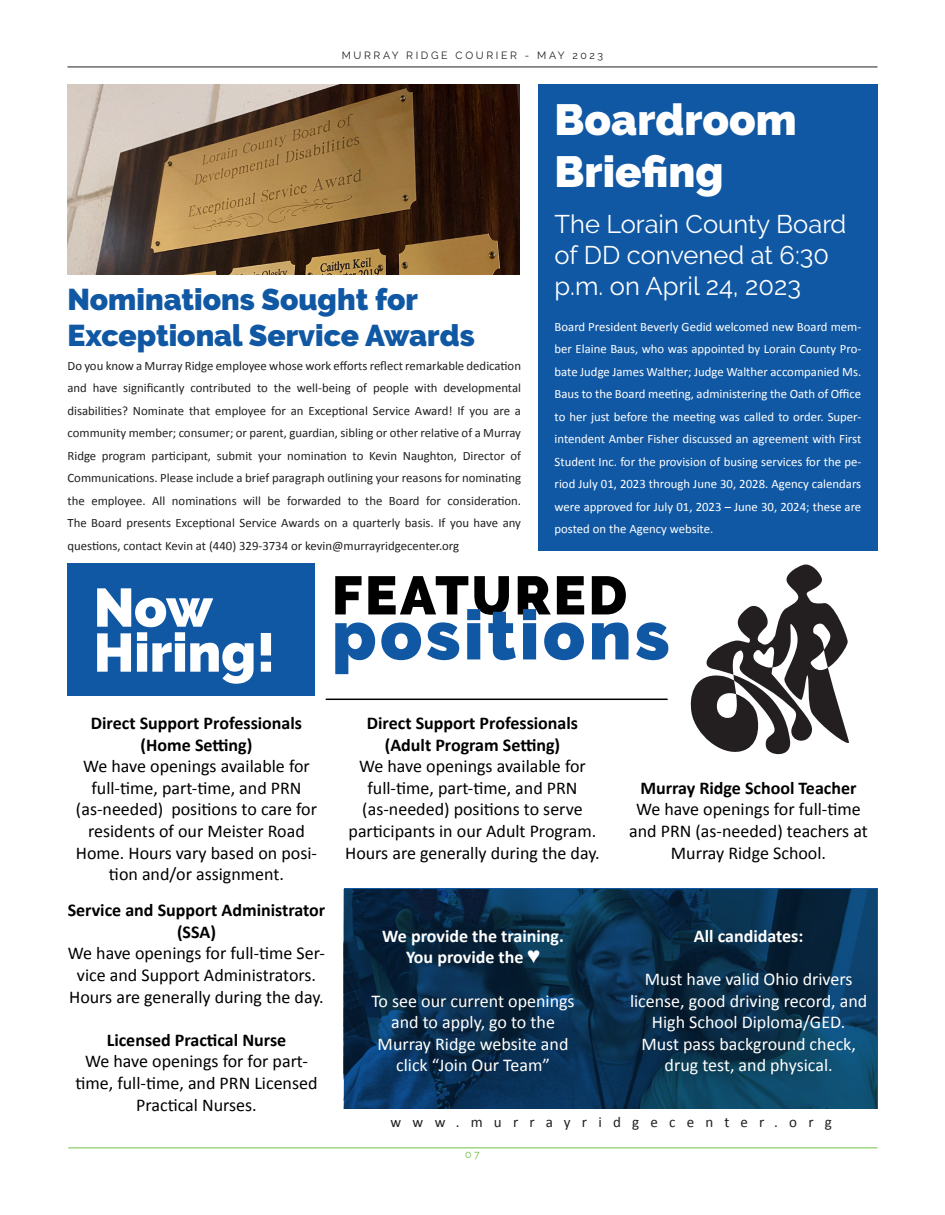
<style>
.page{position:relative;width:945px;height:1215px;background:#fff}
.page>*{position:absolute;margin:0;border:0;box-sizing:border-box;transform-origin:0 0}
.t1{font:900 69px "Raleway";letter-spacing:.05em;color:#1058a4}
.t2{font:900 54px "Raleway";color:#fff}
.t3{font:900 54px "Raleway";letter-spacing:.05em;color:#000}
.t4{font:900 43.5px/52.2px "Raleway";color:#fff}
.t5{font:900 30px/36px "Raleway";color:#1058a4}
.t6{font:25.5px/30.6px "Raleway";color:#fff}
.t7{font:18px/21.6px "Calibri";color:#000;text-align:center}
.t8{font:18px/21.6px "Calibri";color:#fff;text-align:center}
.t9{font:700 18px/21.6px "Calibri";color:#000;text-align:center}
.t10{font:700 18px "Calibri";color:#fff}
.t11{font:15px "Calibri";letter-spacing:.75em;color:#231f20}
.t12{font:12.75px/22.5px "Calibri";color:#231f20;text-align:justify}
.t13{font:12.75px/22.5px "Calibri";color:#fff;text-align:justify}
.t14{font:10.5px "Raleway";letter-spacing:.25em;color:#231f20}
.t15{font:10.5px "Raleway";color:#71bf44}
</style>
<div class="page">
<hr style="left:68px;top:67px;width:810px;height:1px;background:#231f20">
<hr style="left:68px;top:1148px;width:810px;height:1px;background:#71bf44">
<img style="left:68px;top:84px;width:452px;height:190px">
<svg style="left:344px;top:889px;width:534px;height:220px;background:#093150"></svg>
<hr style="left:326px;top:699px;width:342px;height:1px;background:#000">
<div style="left:68px;top:564px;width:247px;height:132px;background:#1058a4"></div>
<svg style="left:690px;top:564px;width:159px;height:191px"></svg>
<div style="left:538px;top:84px;width:340px;height:467px;background:#1058a4"></div>
<p class="t14" style="left:342px;top:49px;width:263px">MURRAY RIDGE COURIER - MAY 2023</p>
<p class="t5" style="left:68px;top:281px;width:409px">Nominations Sought for<br>Exceptional Service Awards</p>
<p class="t12" style="left:68px;top:354px;width:455px">Do you know a Murray Ridge employee whose work efforts reflect remarkable dedication and have significantly contributed to the well-being of people with developmental disabilities? Nominate that employee for an Exceptional Service Award! If you are a community member; consumer; or parent, guardian, sibling or other relative of a Murray Ridge program participant, submit your nomination to Kevin Naughton, Director of Communications. Please include a brief paragraph outlining your reasons for nominating the employee. All nominations will be forwarded to the Board for consideration.<br>The Board presents Exceptional Service Awards on a quarterly basis. If you have any questions, contact Kevin at (440) 329-3734 or kevin@murrayridgecenter.org</p>
<p class="t4" style="left:555px;top:93px;width:244px">Boardroom<br>Briefing</p>
<p class="t6" style="left:555px;top:209px;width:293px">The Lorain County Board of DD convened at 6:30 p.m. on April 24, 2023</p>
<p class="t13" style="left:555px;top:315px;width:308px">Board President Beverly Gedid welcomed new Board mem&shy;ber Elaine Baus, who was appointed by Lorain County Pro&shy;bate Judge James Walther; Judge Walther accompanied Ms.<br>Baus to the Board meeting, administering the Oath of Office to her just before the meeting was called to order. Super&shy;intendent Amber Fisher discussed an agreement with First Student Inc. for the provision of busing services for the pe&shy;riod July 01, 2023 through June 30, 2028. Agency calendars were approved for July 01, 2023 – June 30, 2024; these are posted on the Agency website.</p>
<p class="t2" style="left:94px;top:576px;width:120px">Now</p>
<p class="t2" style="left:94px;top:621px;width:183px">Hiring!</p>
<p class="t3" style="left:332px;top:564px;width:297px">FEATURED</p>
<p class="t1" style="left:332px;top:595px;width:339px">positions</p>
<p class="t9" style="left:91px;top:712px;width:213px">Direct Support Professionals (Home Setting)</p>
<p class="t7" style="left:76px;top:755px;width:243px">We have openings available for full-time, part-time, and PRN (as-needed) positions to care for residents of our Meister Road<br>Home. Hours vary based on posi&shy;tion and/or assignment.</p>
<p class="t9" style="left:68px;top:899px;width:259px">Service and Support Administrator (SSA)</p>
<p class="t7" style="left:68px;top:942px;width:259px">We have openings for full-time Ser&shy;vice and Support Administrators.<br>Hours are generally during the day.</p>
<p class="t9" style="left:107px;top:1028px;width:181px">Licensed Practical Nurse</p>
<p class="t7" style="left:75px;top:1050px;width:244px">We have openings for for part&shy;time, full-time, and PRN Licensed<br>Practical Nurses.</p>
<p class="t9" style="left:367px;top:712px;width:213px">Direct Support Professionals</p>
<p class="t9" style="left:385px;top:733px;width:177px">(Adult Program Setting)</p>
<p class="t7" style="left:345px;top:755px;width:256px">We have openings available for full-time, part-time, and PRN (as-needed) positions to serve participants in our Adult Program.<br>Hours are generally during the day.</p>
<p class="t10" style="left:382px;top:923px;width:183px">We provide the training.</p>
<p class="t10" style="left:406px;top:945px;width:136px">You provide the ♥</p>
<p class="t8" style="left:371px;top:989px;width:205px">To see our current openings</p>
<p class="t8" style="left:391px;top:1011px;width:165px">and to apply, go to the</p>
<p class="t8" style="left:378px;top:1032px;width:192px">Murray Ridge website and</p>
<p class="t8" style="left:396px;top:1054px;width:155px">click “Join Our Team”</p>
<p class="t9" style="left:640px;top:776px;width:218px">Murray Ridge School Teacher</p>
<p class="t7" style="left:629px;top:798px;width:240px">We have openings for full-time and PRN (as-needed) teachers at<br>Murray Ridge School.</p>
<p class="t10" style="left:694px;top:923px;width:111px">All candidates:</p>
<p class="t8" style="left:630px;top:968px;width:239px">Must have valid Ohio drivers license, good driving record, and<br>High School Diploma/GED.</p>
<p class="t8" style="left:641px;top:1032px;width:216px">Must pass background check,</p>
<p class="t8" style="left:665px;top:1054px;width:170px">drug test, and physical.</p>
<p class="t11" style="left:391px;top:1112px;width:443px">www.murrayridgecenter.org</p>
<p class="t15" style="left:465px;top:1148px;width:16px">07</p>
</div>
